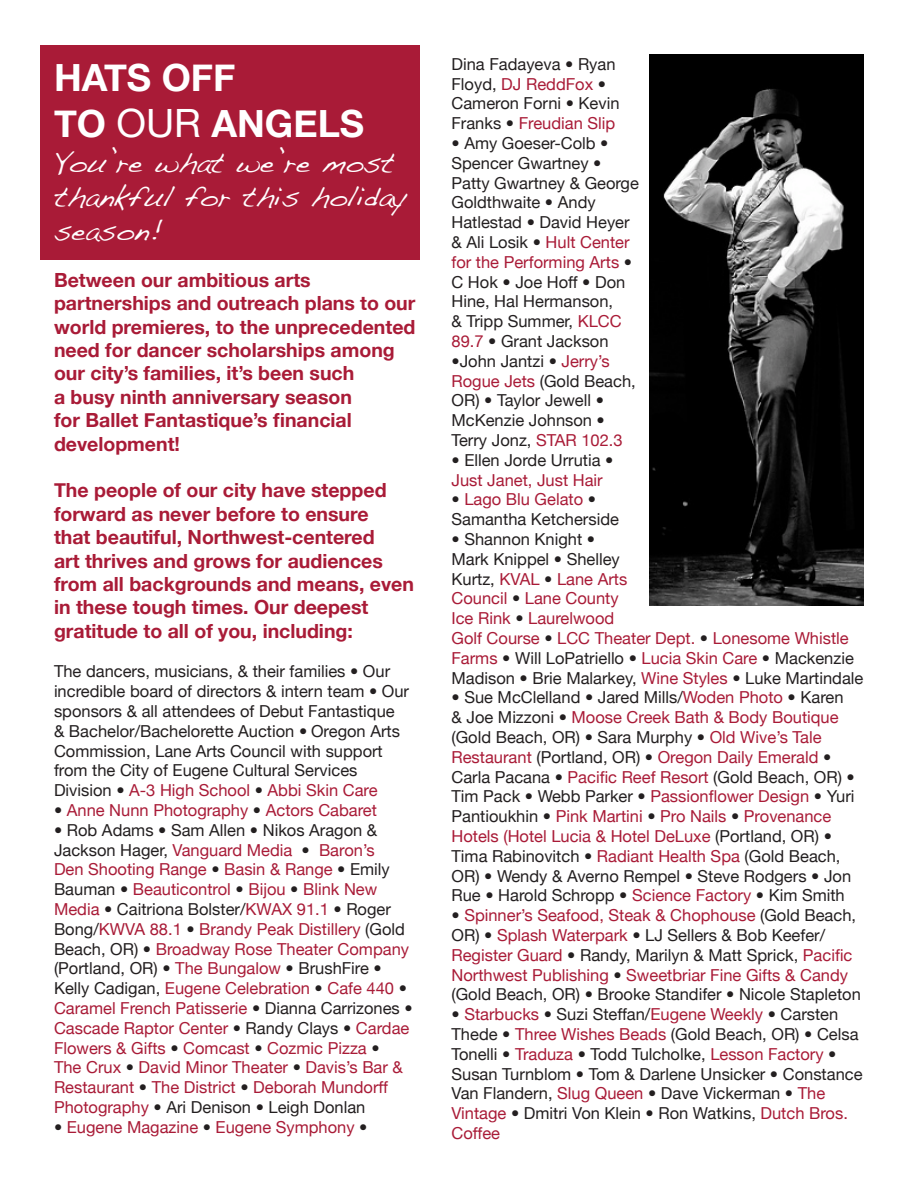
<style>
.page{position:relative;width:918px;height:1188px;background:#fff}
.page>*{position:absolute;margin:0;border:0;box-sizing:border-box;transform-origin:0 0}
.t1{font:700 37.5px "Helvetica Neue";color:#fff}
.t2{font:28.5px/34.2px "Handwriting Dakota";color:#fff}
.t3{font:700 19.5px/23.4px "Helvetica Neue";color:#a91b37}
.t4{font:16.5px/19.8px "Helvetica Neue";color:#231f20}
.t5{font:16.5px/19.8px "Helvetica Neue";color:#a91b37}
.s1{font-weight:400;font-size:39px}
.s2{color:#a91b37}
.s3{color:#231f20}
</style>
<div class="page">
<div style="left:40px;top:45px;width:380px;height:215px;background:#a91b37"></div>
<img style="left:650px;top:54px;width:214px;height:551px">
<p class="t1" style="left:54px;top:54px;width:183px">HATS OFF</p>
<p class="t1" style="left:54px;top:101px;width:312px">TO <span class="s1">OUR</span> ANGELS</p>
<p class="t2" style="left:54px;top:145px;width:354px">You’re what we’re most thankful for this holiday season!</p>
<p class="t3" style="left:54px;top:268px;width:363px">Between our ambitious arts partnerships and outreach plans to our world premieres, to the unprecedented need for dancer scholarships among our city’s families, it’s been such<br>a busy ninth anniversary season<br>for Ballet Fantastique’s financial development!</p>
<p class="t3" style="left:54px;top:478px;width:362px">The people of our city have stepped forward as never before to ensure<br>that beautiful, Northwest-centered<br>art thrives and grows for audiences from all backgrounds and means, even in these tough times. Our deepest gratitude to all of you, including:</p>
<p class="t4" style="left:54px;top:661px;width:357px">The dancers, musicians, &amp; their families • Our incredible board of directors &amp; intern team • Our sponsors &amp; all attendees of Debut Fantastique &amp; Bachelor/Bachelorette Auction • Oregon Arts Commission, Lane Arts Council with support from the City of Eugene Cultural Services Division • <span class="s2">A-3 High School</span> • <span class="s2">Abbi Skin Care</span></p>
<p class="t5" style="left:54px;top:800px;width:325px"><span class="s3">•</span> Anne Nunn Photography <span class="s3">•</span> Actors Cabaret</p>
<p class="t5" style="left:54px;top:820px;width:360px"><span class="s3">• Rob Adams • Sam Allen • Nikos Aragon &amp; Jackson Hager,</span> Vanguard Media <span class="s3">•</span> Baron’s<br>Den Shooting Range <span class="s3">•</span> Basin &amp; Range <span class="s3">• Emily Bauman •</span> Beauticontrol <span class="s3">•</span> Bijou <span class="s3">•</span> Blink New Media <span class="s3">• Caitriona Bolster/</span>KWAX 91.1 <span class="s3">• Roger Bong/</span>KWVA 88.1 <span class="s3">•</span> Brandy Peak Distillery <span class="s3">(Gold Beach, OR) •</span> Broadway Rose Theater Company <span class="s3">(Portland, OR) •</span> The Bungalow <span class="s3">• BrushFire • Kelly Cadigan,</span> Eugene Celebration <span class="s3">•</span> Cafe 440 <span class="s3">• </span>Caramel French Patisserie <span class="s3">• Dianna Carrizones • </span>Cascade Raptor Center <span class="s3">• Randy Clays •</span> Cardae Flowers &amp; Gifts <span class="s3">•</span> Comcast <span class="s3">•</span> Cozmic Pizza <span class="s3">•<br></span>The Crux <span class="s3">•</span> David Minor Theater <span class="s3">•</span> Davis’s Bar &amp; Restaurant <span class="s3">•</span> The District <span class="s3">•</span> Deborah Mundorff Photography <span class="s3">• Ari Denison • Leigh Donlan</span></p>
<p class="t5" style="left:54px;top:1117px;width:315px"><span class="s3">•</span> Eugene Magazine <span class="s3">•</span> Eugene Symphony <span class="s3">•</span></p>
<p class="t4" style="left:451px;top:54px;width:170px">Dina Fadayeva • Ryan<br>Floyd, <span class="s2">DJ ReddFox</span> •<br>Cameron Forni • Kevin<br>Franks • <span class="s2">Freudian Slip</span></p>
<p class="t4" style="left:451px;top:133px;width:189px">• Amy Goeser-Colb •<br>Spencer Gwartney •<br>Patty Gwartney &amp; George<br>Goldthwaite • Andy<br>Hatlestad • David Heyer &amp; Ali Losik • <span class="s2">Hult Center for the Performing Arts</span> •<br>C Hok • Joe Hoff • Don<br>Hine, Hal Hermanson,<br>&amp; Tripp Summer, <span class="s2">KLCC<br>89.7</span> • Grant Jackson</p>
<p class="t4" style="left:451px;top:351px;width:186px">•John Jantzi • <span class="s2">Jerry’s<br>Rogue Jets</span> (Gold Beach,<br>OR) • Taylor Jewell •<br>McKenzie Johnson •<br>Terry Jonz, <span class="s2">STAR 102.3</span></p>
<p class="t4" style="left:451px;top:450px;width:163px">• Ellen Jorde Urrutia •<br><span class="s2">Just Janet, Just Hair</span></p>
<p class="t4" style="left:451px;top:489px;width:169px">• <span class="s2">Lago Blu Gelato</span> •<br>Samantha Ketcherside</p>
<p class="t5" style="left:451px;top:529px;width:413px"><span class="s3">• Shannon Knight •<br>Mark Knippel • Shelley<br>Kurtz,</span> KVAL <span class="s3">•</span> Lane Arts<br>Council <span class="s3">•</span> Lane County<br>Ice Rink <span class="s3">•</span> Laurelwood<br>Golf Course <span class="s3">•</span> LCC Theater Dept. <span class="s3">•</span> Lonesome Whistle<br>Farms <span class="s3">• Will LoPatriello •</span> Lucia Skin Care <span class="s3">• Mackenzie<br>Madison • Brie Malarkey,</span> Wine Styles <span class="s3">• Luke Martindale</span></p>
<p class="t4" style="left:451px;top:687px;width:405px">• Sue McClelland • Jared Mills/<span class="s2">Woden Photo</span> • Karen &amp; Joe Mizzoni • <span class="s2">Moose Creek Bath &amp; Body Boutique </span>(Gold Beach, OR) • Sara Murphy • <span class="s2">Old Wive’s Tale Restaurant</span> (Portland, OR) • <span class="s2">Oregon Daily Emerald</span> • Carla Pacana • <span class="s2">Pacific Reef Resort</span> (Gold Beach, OR) • Tim Pack • Webb Parker • <span class="s2">Passionflower Design</span> • Yuri Pantioukhin • <span class="s2">Pink Martini</span> • <span class="s2">Pro Nails</span> • <span class="s2">Provenance Hotels (Hotel Lucia &amp; Hotel DeLuxe</span> (Portland, OR) • Tima Rabinovitch • <span class="s2">Radiant Health Spa</span> (Gold Beach, OR) • Wendy &amp; Averno Rempel • Steve Rodgers • Jon Rue • Harold Schropp • <span class="s2">Science Factory</span> • Kim Smith</p>
<p class="t5" style="left:451px;top:905px;width:411px"><span class="s3">•</span> Spinner’s Seafood, Steak &amp; Chophouse <span class="s3">(Gold Beach, OR) •</span> Splash Waterpark <span class="s3">• LJ Sellers &amp; Bob Keefer/ </span>Register Guard <span class="s3">• Randy, Marilyn &amp; Matt Sprick,</span> Pacific Northwest Publishing <span class="s3">•</span> Sweetbriar Fine Gifts &amp; Candy <span class="s3">(Gold Beach, OR) • Brooke Standifer • Nicole Stapleton</span></p>
<p class="t4" style="left:451px;top:1004px;width:413px">• <span class="s2">Starbucks</span> • Suzi Steffan/<span class="s2">Eugene Weekly</span> • Carsten Thede • <span class="s2">Three Wishes Beads</span> (Gold Beach, OR) • Celsa Tonelli • <span class="s2">Traduza</span> • Todd Tulcholke, <span class="s2">Lesson Factory</span> • Susan Turnblom • Tom &amp; Darlene Unsicker • Constance Van Flandern, <span class="s2">Slug Queen</span> • Dave Vickerman • <span class="s2">The Vintage</span> • Dmitri Von Klein • Ron Watkins, <span class="s2">Dutch Bros.<br>Coffee</span></p>
</div>
